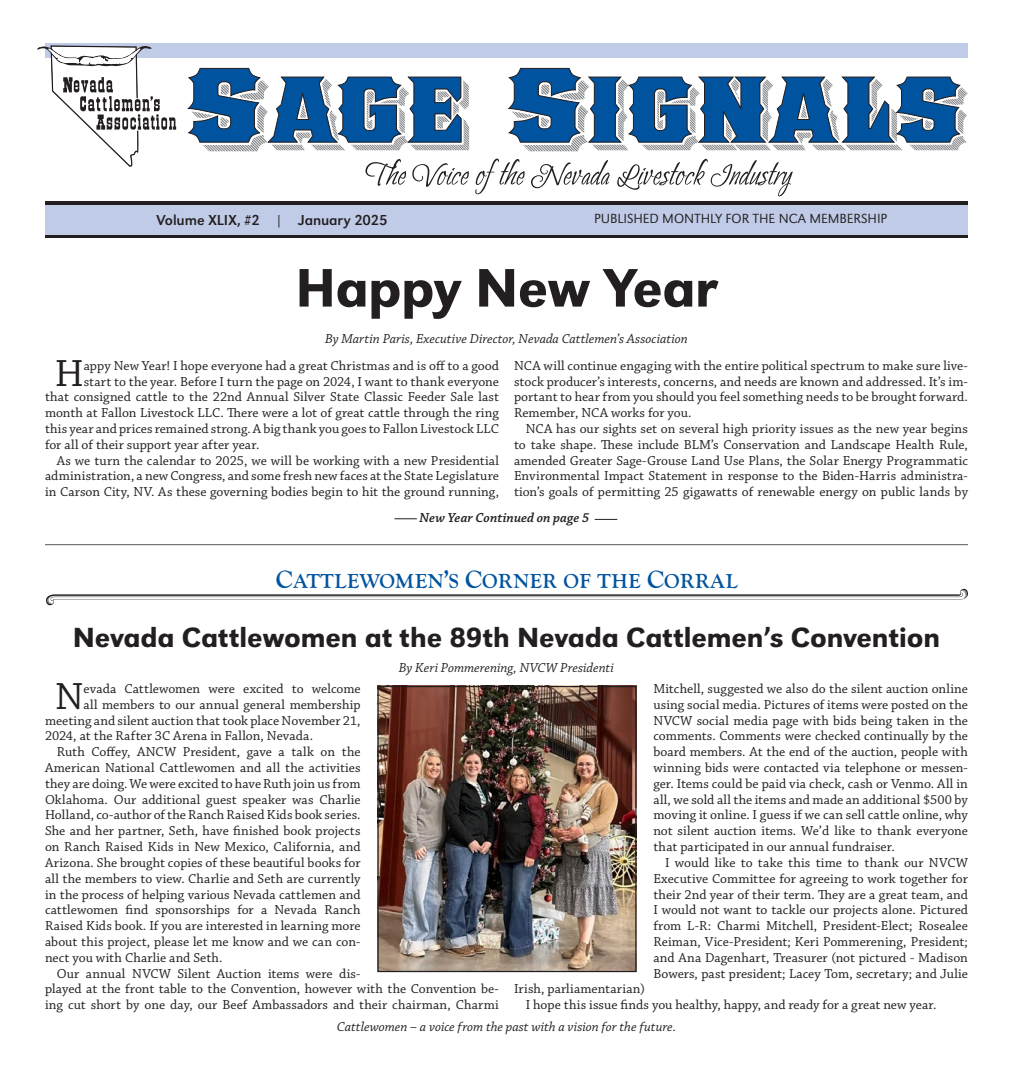
<style>
.page{position:relative;width:1013px;height:1080px;background:#fff}
.page>*{position:absolute;margin:0;border:0;box-sizing:border-box;transform-origin:0 0}
.t1{font:500 56.25px "URW Grotesk";letter-spacing:-.01em;color:#231f20}
.t2{font:39.75px "Chaparral Pro";color:#231f20}
.t3{font:500 28.75px "URW Grotesk";letter-spacing:-.005em;color:#231f20}
.t4{font:20px "LTC Goudy Oldstyle Pro Bold SC800";color:#00539f}
.t5{font:15px "URW Grotesk Pro";letter-spacing:-.005em;color:#231f20}
.t6{font:13.75px/15.8px "Chaparral Pro";letter-spacing:.005em;color:#231f20;text-align:justify}
.t7{font:italic 13.75px "Chaparral Pro";color:#231f20}
.t8{font:300 13.75px "URW Grotesk SC";letter-spacing:-.01em;color:#231f20}
.t9{font:italic 600 13.75px "Chaparral Pro";letter-spacing:.005em;color:#231f20}
.s1{font-size:25px}
</style>
<div class="page">
<div style="left:45px;top:201px;width:923px;height:7px;background:#231f20"></div>
<div style="left:45px;top:205px;width:923px;height:30px;background:#c0cbe8"></div>
<div style="left:45px;top:43px;width:923px;height:14px;background:#c0cbe8"></div>
<hr style="left:45px;top:235px;width:923px;height:3px;background:#231f20">
<svg style="left:365px;top:159px;width:427px;height:37px"></svg>
<svg style="left:202px;top:77px;width:766px;height:74px"></svg>
<svg style="left:508px;top:68px;width:73px;height:75px"></svg>
<svg style="left:187px;top:68px;width:275px;height:75px"></svg>
<svg style="left:587px;top:76px;width:373px;height:67px"></svg>
<svg style="left:394px;top:518px;width:23px;height:1px"></svg>
<svg style="left:594px;top:519px;width:23px;height:1px"></svg>
<svg style="left:46px;top:588px;width:922px;height:18px"></svg>
<svg style="left:37px;top:45px;width:139px;height:122px"></svg>
<img style="left:379px;top:688px;width:255px;height:282px">
<div style="left:377px;top:686px;width:259px;height:286px;border:1px solid #231f20"></div>
<hr style="left:45px;top:544px;width:923px;height:1px;background:#58595b">
<p class="t5" style="left:156px;top:211px;width:232px">Volume XLIX, #2 | January 2025</p>
<p class="t8" style="left:594px;top:210px;width:294px">PUBLISHED MONTHLY FOR THE NCA MEMBERSHIP</p>
<h1 class="t1" style="left:295px;top:255px;width:424px">Happy New Year</h1>
<p class="t7" style="left:325px;top:331px;width:364px">By Martin Paris, Executive Director, Nevada Cattlemen’s Association</p>
<h2 class="t2" style="left:55px;top:351px;width:31px">H</h2>
<p class="t6" style="left:84px;top:358px;width:416px">appy New Year! I hope everyone had a great Christmas and is off to a good</p>
<p class="t6" style="left:84px;top:374px;width:417px">start to the year. Before I turn the page on 2024, I want to thank everyone</p>
<p class="t6" style="left:45px;top:390px;width:455px">that consigned cattle to the 22nd Annual Silver State Classic Feeder Sale last</p>
<p class="t6" style="left:45px;top:405px;width:455px">month at Fallon Livestock LLC. There were a lot of great cattle through the ring</p>
<p class="t6" style="left:45px;top:421px;width:455px">this year and prices remained strong. A big thank you goes to Fallon Livestock LLC</p>
<p class="t6" style="left:45px;top:437px;width:216px">for all of their support year after year.</p>
<p class="t6" style="left:57px;top:453px;width:444px">As we turn the calendar to 2025, we will be working with a new Presidential</p>
<p class="t6" style="left:45px;top:469px;width:455px">administration, a new Congress, and some fresh new faces at the State Legislature</p>
<p class="t6" style="left:45px;top:485px;width:455px">in Carson City, NV. As these governing bodies begin to hit the ground running,</p>
<p class="t6" style="left:514px;top:358px;width:455px">NCA will continue engaging with the entire political spectrum to make sure live&shy;stock producer’s interests, concerns, and needs are known and addressed. It’s im&shy;portant to hear from you should you feel something needs to be brought forward.<br>Remember, NCA works for you.</p>
<p class="t6" style="left:514px;top:421px;width:455px;text-indent:12px">NCA has our sights set on several high priority issues as the new year begins to take shape. These include BLM’s Conservation and Landscape Health Rule, amended Greater Sage-Grouse Land Use Plans, the Solar Energy Programmatic Environmental Impact Statement in response to the Biden-Harris administra&shy;tion’s goals of permitting 25 gigawatts of renewable energy on public lands by</p>
<p class="t9" style="left:419px;top:510px;width:171px">New Year Continued on page 5</p>
<h3 class="t4" style="left:276px;top:569px;width:464px"><span class="s1">C</span>ATTLEWOMEN<span class="s1">’</span>S <span class="s1">C</span>ORNER OF THE <span class="s1">C</span>ORRAL</h3>
<h3 class="t3" style="left:73px;top:620px;width:868px">Nevada Cattlewomen at the 89th Nevada Cattlemen’s Convention</h3>
<p class="t7" style="left:399px;top:660px;width:217px">By Keri Pommerening, NVCW Presidenti</p>
<h2 class="t2" style="left:55px;top:674px;width:30px">N</h2>
<p class="t6" style="left:84px;top:681px;width:278px">evada Cattlewomen were excited to welcome</p>
<p class="t6" style="left:653px;top:681px;width:316px">Mitchell, suggested we also do the silent auction online using social media. Pictures of items were posted on the NVCW social media page with bids being taken in the comments. Comments were checked continually by the board members. At the end of the auction, people with winning bids were contacted via telephone or messen&shy;ger. Items could be paid via check, cash or Venmo. All in all, we sold all the items and made an additional $500 by moving it online. I guess if we can sell cattle online, why not silent auction items. We’d like to thank everyone that participated in our annual fundraiser.</p>
<p class="t6" style="left:653px;top:855px;width:316px;text-indent:12px">I would like to take this time to thank our NVCW Executive Committee for agreeing to work together for their 2nd year of their term. They are a great team, and I would not want to tackle our projects alone. Pictured from L-R: Charmi Mitchell, President-Elect; Rosealee Reiman, Vice-President; Keri Pommerening, President; and Ana Dagenhart, Treasurer (not pictured - Madison Bowers, past president; Lacey Tom, secretary; and Julie</p>
<p class="t6" style="left:525px;top:982px;width:412px;text-indent:-12px">Irish, parliamentarian)<br>I hope this issue finds you healthy, happy, and ready for a great new year.</p>
<p class="t7" style="left:337px;top:1019px;width:341px">Cattlewomen – a voice from the past with a vision for the future.</p>
<p class="t6" style="left:84px;top:697px;width:278px">all members to our annual general membership</p>
<p class="t6" style="left:45px;top:713px;width:317px">meeting and silent auction that took place November 21,</p>
<p class="t6" style="left:45px;top:729px;width:269px">2024, at the Rafter 3C Arena in Fallon, Nevada.</p>
<p class="t6" style="left:57px;top:745px;width:305px">Ruth Coffey, ANCW President, gave a talk on the</p>
<p class="t6" style="left:45px;top:760px;width:317px">American National Cattlewomen and all the activities</p>
<p class="t6" style="left:45px;top:776px;width:317px">they are doing. We were excited to have Ruth join us from</p>
<p class="t6" style="left:45px;top:792px;width:317px">Oklahoma. Our additional guest speaker was Charlie</p>
<p class="t6" style="left:45px;top:808px;width:317px">Holland, co-author of the Ranch Raised Kids book series.</p>
<p class="t6" style="left:45px;top:824px;width:317px">She and her partner, Seth, have finished book projects</p>
<p class="t6" style="left:45px;top:839px;width:317px">on Ranch Raised Kids in New Mexico, California, and</p>
<p class="t6" style="left:45px;top:855px;width:317px">Arizona. She brought copies of these beautiful books for</p>
<p class="t6" style="left:45px;top:871px;width:317px">all the members to view. Charlie and Seth are currently</p>
<p class="t6" style="left:45px;top:887px;width:317px">in the process of helping various Nevada cattlemen and</p>
<p class="t6" style="left:45px;top:903px;width:317px">cattlewomen find sponsorships for a Nevada Ranch</p>
<p class="t6" style="left:45px;top:918px;width:317px">Raised Kids book. If you are interested in learning more</p>
<p class="t6" style="left:45px;top:934px;width:317px">about this project, please let me know and we can con-</p>
<p class="t6" style="left:45px;top:950px;width:179px">nect you with Charlie and Seth.</p>
<p class="t6" style="left:57px;top:966px;width:305px">Our annual NVCW Silent Auction items were dis-</p>
<p class="t6" style="left:45px;top:982px;width:455px">played at the front table to the Convention, however with the Convention be-</p>
<p class="t6" style="left:45px;top:998px;width:455px">ing cut short by one day, our Beef Ambassadors and their chairman, Charmi</p>
</div>
